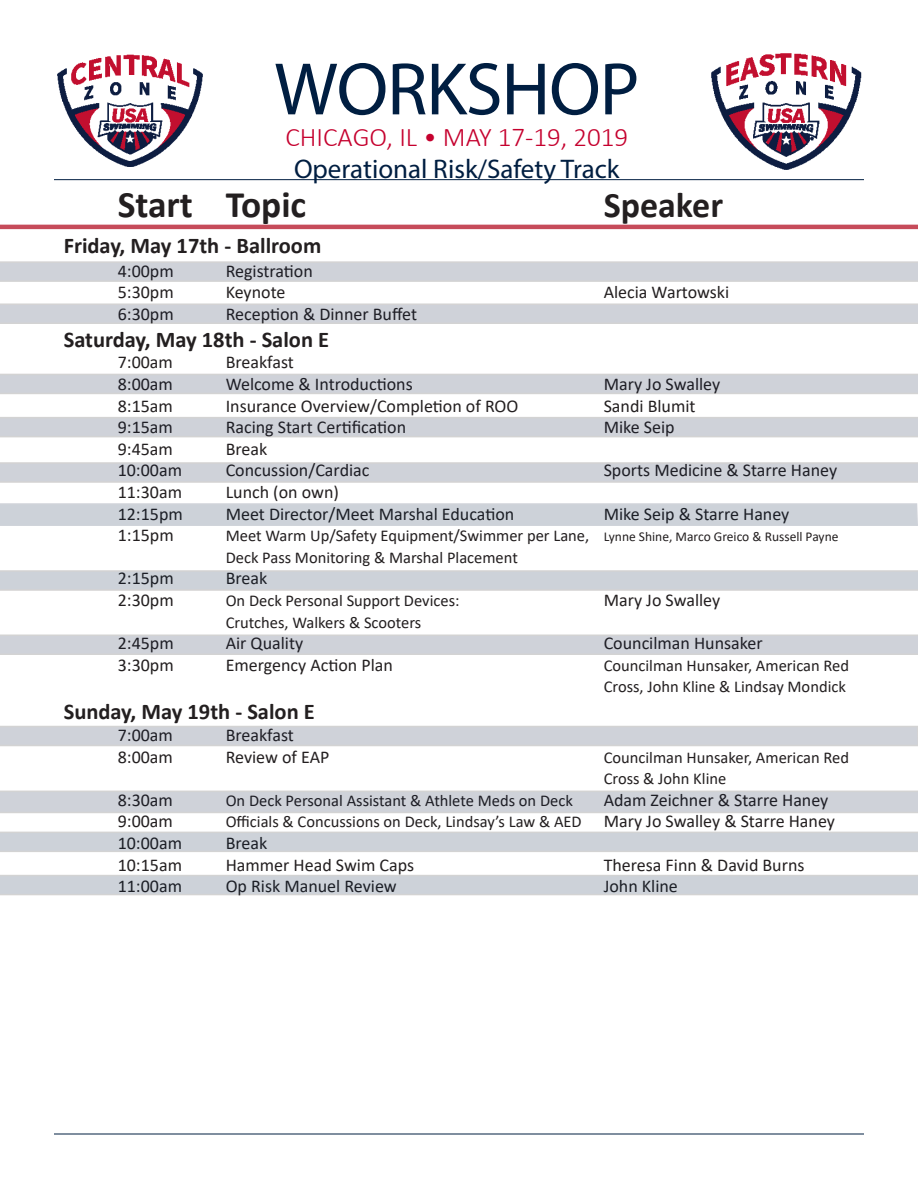
<style>
.page{position:relative;width:918px;height:1188px;background:#fff}
.page>*{position:absolute;margin:0;border:0;box-sizing:border-box;transform-origin:0 0}
.t1{font:75px "Myriad Pro";letter-spacing:-.015em;color:#001e41}
.t2{font:700 37.5px "Calibri";color:#231f20}
.t3{font:700 36px "Calibri";color:#231f20}
.t4{font:27px "Myriad Pro";color:#001e41}
.t5{font:300 27px "Calibri";color:#c5002e}
.t6{font:700 22.5px "Calibri";color:#231f20}
.t7{font:18px "Calibri";color:#231f20}
.t8{font:16.5px/21.6px "Calibri";color:#231f20}
.s1{font-size:13.5px}
.s2{font-size:18px}
</style>
<div class="page">
<img style="left:57px;top:54px;width:146px;height:113px">
<img style="left:711px;top:53px;width:151px;height:117px">
<hr style="left:54px;top:179px;width:810px;height:1px;background:#001e41">
<hr style="left:54px;top:1134px;width:810px;height:1px;background:#001e41">
<hr style="left:0;top:225px;width:918px;height:4px;background:#c64b5a">
<div style="left:0;top:303px;width:918px;height:21px;background:#cfd2d9"></div>
<div style="left:0;top:373px;width:918px;height:21px;background:#cfd2d9"></div>
<div style="left:0;top:417px;width:918px;height:21px;background:#cfd2d9"></div>
<svg style="left:0;top:462px;width:918px;height:21px;background:#d0d3d8"></svg>
<svg style="left:0;top:570px;width:918px;height:21px;background:#cfd3d8"></svg>
<div style="left:0;top:503px;width:918px;height:23px;background:#cdd2d9"></div>
<div style="left:0;top:634px;width:918px;height:21px;background:#cfd2d9"></div>
<svg style="left:0;top:725px;width:918px;height:22px;background:#d2d5da"></svg>
<div style="left:0;top:790px;width:918px;height:23px;background:#cfd2d9"></div>
<div style="left:0;top:831px;width:918px;height:21px;background:#cdd2d9"></div>
<svg style="left:0;top:261px;width:918px;height:21px;background:#d0d3d9"></svg>
<div style="left:0;top:875px;width:918px;height:21px;background:#cdd2d9"></div>
<p class="t1" style="left:274px;top:43px;width:367px">WORKSHOP</p>
<p class="t5" style="left:285px;top:120px;width:344px">CHICAGO, IL • MAY 17-19, 2019</p>
<p class="t4" style="left:294px;top:152px;width:327px">Operational Risk/Safety Track</p>
<p class="t2" style="left:118px;top:178px;width:190px">Start Topic</p>
<p class="t3" style="left:604px;top:180px;width:121px">Speaker</p>
<p class="t6" style="left:64px;top:230px;width:259px">Friday, May 17th - Ballroom</p>
<p class="t7" style="left:118px;top:258px;width:58px">4:00pm</p>
<p class="t7" style="left:226px;top:258px;width:89px">Registration</p>
<p class="t7" style="left:118px;top:280px;width:58px">5:30pm</p>
<p class="t7" style="left:226px;top:280px;width:61px">Keynote</p>
<p class="t7" style="left:604px;top:280px;width:127px">Alecia Wartowski</p>
<p class="t7" style="left:118px;top:301px;width:58px">6:30pm</p>
<p class="t7" style="left:226px;top:301px;width:193px">Reception &amp; Dinner Buffet</p>
<p class="t6" style="left:64px;top:323px;width:267px">Saturday, May 18th - Salon E</p>
<p class="t7" style="left:118px;top:350px;width:57px">7:00am</p>
<p class="t7" style="left:226px;top:350px;width:70px">Breakfast</p>
<p class="t7" style="left:118px;top:371px;width:57px">8:00am</p>
<p class="t7" style="left:226px;top:371px;width:188px">Welcome &amp; Introductions</p>
<p class="t7" style="left:604px;top:371px;width:118px">Mary Jo Swalley</p>
<p class="t7" style="left:118px;top:393px;width:57px">8:15am</p>
<p class="t7" style="left:226px;top:393px;width:294px">Insurance Overview/Completion of ROO</p>
<p class="t7" style="left:604px;top:393px;width:93px">Sandi Blumit</p>
<p class="t7" style="left:118px;top:415px;width:57px">9:15am</p>
<p class="t7" style="left:226px;top:415px;width:182px">Racing Start Certification</p>
<p class="t7" style="left:604px;top:415px;width:72px">Mike Seip</p>
<p class="t7" style="left:118px;top:436px;width:57px">9:45am</p>
<p class="t7" style="left:226px;top:436px;width:43px">Break</p>
<p class="t7" style="left:118px;top:458px;width:66px">10:00am</p>
<p class="t7" style="left:226px;top:458px;width:145px">Concussion/Cardiac</p>
<p class="t7" style="left:604px;top:458px;width:235px">Sports Medicine &amp; Starre Haney</p>
<p class="t7" style="left:118px;top:479px;width:66px">11:30am</p>
<p class="t7" style="left:226px;top:479px;width:115px">Lunch (on own)</p>
<p class="t7" style="left:118px;top:501px;width:67px">12:15pm</p>
<p class="t7" style="left:226px;top:501px;width:290px">Meet Director/Meet Marshal Education</p>
<p class="t7" style="left:604px;top:501px;width:187px">Mike Seip &amp; Starre Haney</p>
<p class="t7" style="left:118px;top:523px;width:58px">1:15pm</p>
<p class="t8" style="left:226px;top:524px;width:614px">Meet Warm Up/Safety Equipment/Swimmer per Lane, <span class="s1">Lynne Shine, Marco Greico &amp; Russell Payne</span></p>
<p class="t8" style="left:226px;top:546px;width:294px">Deck Pass Monitoring &amp; Marshal Placement</p>
<p class="t7" style="left:118px;top:566px;width:58px">2:15pm</p>
<p class="t7" style="left:226px;top:566px;width:43px">Break</p>
<p class="t7" style="left:118px;top:587px;width:58px">2:30pm</p>
<p class="t8" style="left:226px;top:589px;width:235px">On Deck Personal Support Devices:</p>
<p class="t7" style="left:604px;top:587px;width:118px">Mary Jo Swalley</p>
<p class="t8" style="left:226px;top:611px;width:197px">Crutches, Walkers &amp; Scooters</p>
<p class="t7" style="left:118px;top:631px;width:58px">2:45pm</p>
<p class="t7" style="left:226px;top:631px;width:79px">Air Quality</p>
<p class="t7" style="left:604px;top:631px;width:161px">Councilman Hunsaker</p>
<p class="t7" style="left:118px;top:652px;width:58px">3:30pm</p>
<p class="t7" style="left:226px;top:652px;width:169px">Emergency Action Plan</p>
<p class="t8" style="left:604px;top:654px;width:247px">Councilman Hunsaker, American Red<br>Cross, John Kline &amp; Lindsay Mondick</p>
<p class="t6" style="left:64px;top:696px;width:253px">Sunday, May 19th - Salon E</p>
<p class="t7" style="left:118px;top:722px;width:57px">7:00am</p>
<p class="t7" style="left:226px;top:722px;width:70px">Breakfast</p>
<p class="t7" style="left:118px;top:744px;width:57px">8:00am</p>
<p class="t7" style="left:226px;top:744px;width:105px">Review of EAP</p>
<p class="t8" style="left:604px;top:746px;width:247px">Councilman Hunsaker, American Red<br>Cross &amp; John Kline</p>
<p class="t7" style="left:118px;top:787px;width:57px">8:30am</p>
<p class="t8" style="left:226px;top:789px;width:349px">On Deck Personal Assistant &amp; Athlete Meds on Deck</p>
<p class="t7" style="left:604px;top:787px;width:226px">Adam Zeichner &amp; Starre Haney</p>
<p class="t7" style="left:118px;top:809px;width:57px">9:00am</p>
<p class="t8" style="left:226px;top:811px;width:611px">Officials &amp; Concussions on Deck, Lindsay’s Law &amp; AED <span class="s2">Mary Jo Swalley &amp; Starre Haney</span></p>
<p class="t7" style="left:118px;top:830px;width:66px">10:00am</p>
<p class="t7" style="left:226px;top:830px;width:43px">Break</p>
<p class="t7" style="left:118px;top:852px;width:66px">10:15am</p>
<p class="t7" style="left:226px;top:852px;width:190px">Hammer Head Swim Caps</p>
<p class="t7" style="left:604px;top:852px;width:202px">Theresa Finn &amp; David Burns</p>
<p class="t7" style="left:118px;top:874px;width:66px">11:00am</p>
<p class="t7" style="left:226px;top:874px;width:173px">Op Risk Manuel Review</p>
<p class="t7" style="left:604px;top:874px;width:76px">John Kline</p>
</div>
